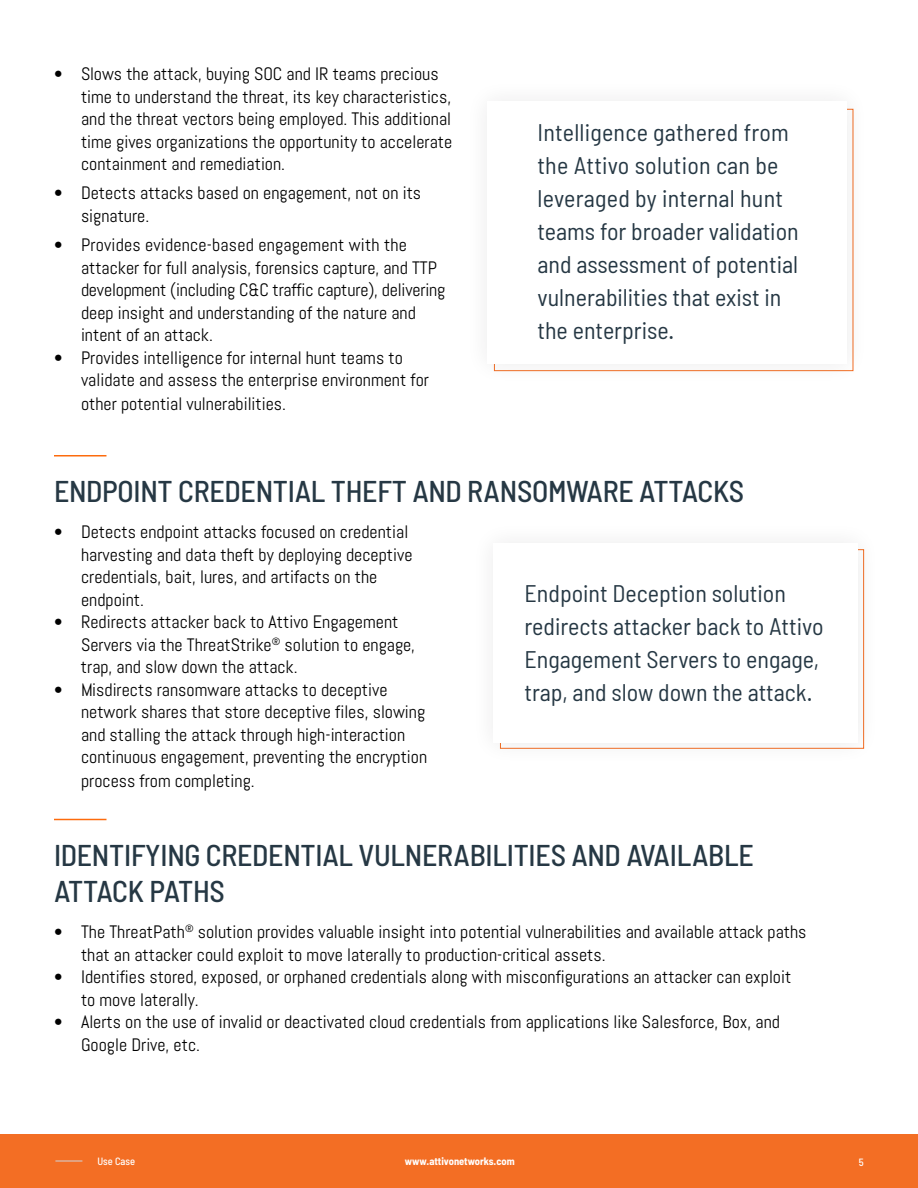
<style>
.page{position:relative;width:918px;height:1188px;background:#fff}
.page>*{position:absolute;margin:0;border:0;box-sizing:border-box;transform-origin:0 0}
.Section_Title_Width{font:500 semi-condensed 30px/36px "Barlow";letter-spacing:-.01em;color:#263844}
.Section_Title{font:semi-condensed 24px/33px "Barlow";color:#263844}
.t1{font:18px/22.5px "Abel";color:#000}
.t2{font:700 semi-condensed 10.5px "Barlow";color:#fff}
.t3{font:500 semi-condensed 10.5px "Barlow";color:#fff}
</style>
<div class="page">
<div style="left:0;top:1134px;width:918px;height:54px;background:#f36e24"></div>
<svg style="left:55px;top:1161px;width:27px;height:1px"></svg>
<hr style="left:54px;top:455px;width:52px;height:2px;background:#fd6b0d">
<hr style="left:54px;top:819px;width:52px;height:1px;background:#fd6b0d">
<p class="t1" style="left:81px;top:63px;width:373px;text-indent:-27px">• Slows the attack, buying SOC and IR teams precious time to understand the threat, its key characteristics, and the threat vectors being employed. This additional time gives organizations the opportunity to accelerate containment and remediation.</p>
<p class="t1" style="left:81px;top:182px;width:342px;text-indent:-27px">• Detects attacks based on engagement, not on its signature.</p>
<p class="t1" style="left:81px;top:234px;width:366px;text-indent:-27px">• Provides evidence-based engagement with the attacker for full analysis, forensics capture, and TTP development (including C&amp;C traffic capture), delivering deep insight and understanding of the nature and intent of an attack.</p>
<p class="t1" style="left:81px;top:346px;width:350px;line-height:23.2px;text-indent:-27px">• Provides intelligence for internal hunt teams to validate and assess the enterprise environment for other potential vulnerabilities.</p>
<p class="Section_Title" style="left:538px;top:115px;width:263px">Intelligence gathered from the Attivo solution can be leveraged by internal hunt teams for broader validation and assessment of potential vulnerabilities that exist in the enterprise.</p>
<p class="Section_Title_Width" style="left:54px;top:473px;width:692px">ENDPOINT CREDENTIAL THEFT AND RANSOMWARE ATTACKS</p>
<p class="t1" style="left:81px;top:521px;width:333px;text-indent:-27px">• Detects endpoint attacks focused on credential harvesting and data theft by deploying deceptive credentials, bait, lures, and artifacts on the endpoint.</p>
<p class="t1" style="left:81px;top:611px;width:336px;text-indent:-27px">• Redirects attacker back to Attivo Engagement<br>Servers via the ThreatStrike<sup>®</sup> solution to engage, trap, and slow down the attack.</p>
<p class="t1" style="left:81px;top:678px;width:348px;text-indent:-27px">• Misdirects ransomware attacks to deceptive network shares that store deceptive files, slowing and stalling the attack through high-interaction continuous engagement, preventing the encryption process from completing.</p>
<p class="Section_Title" style="left:524px;top:577px;width:301px">Endpoint Deception solution redirects attacker back to Attivo</p>
<p class="Section_Title" style="left:524px;top:643px;width:296px">Engagement Servers to engage, trap, and slow down the attack.</p>
<p class="Section_Title_Width" style="left:54px;top:837px;width:701px">IDENTIFYING CREDENTIAL VULNERABILITIES AND AVAILABLE<br>ATTACK PATHS</p>
<p class="t1" style="left:81px;top:921px;width:727px;text-indent:-27px">• The ThreatPath<sup>®</sup> solution provides valuable insight into potential vulnerabilities and available attack paths that an attacker could exploit to move laterally to production-critical assets.</p>
<p class="t1" style="left:81px;top:966px;width:712px;text-indent:-27px">• Identifies stored, exposed, or orphaned credentials along with misconfigurations an attacker can exploit to move laterally.</p>
<p class="t1" style="left:81px;top:1011px;width:701px;text-indent:-27px">• Alerts on the use of invalid or deactivated cloud credentials from applications like Salesforce, Box, and<br>Google Drive, etc.</p>
<p class="t3" style="left:97px;top:1155px;width:39px">Use Case</p>
<p class="t2" style="left:405px;top:1155px;width:111px">www.attivonetworks.com</p>
<p class="t3" style="left:859px;top:1155px;width:6px">5</p>
</div>
